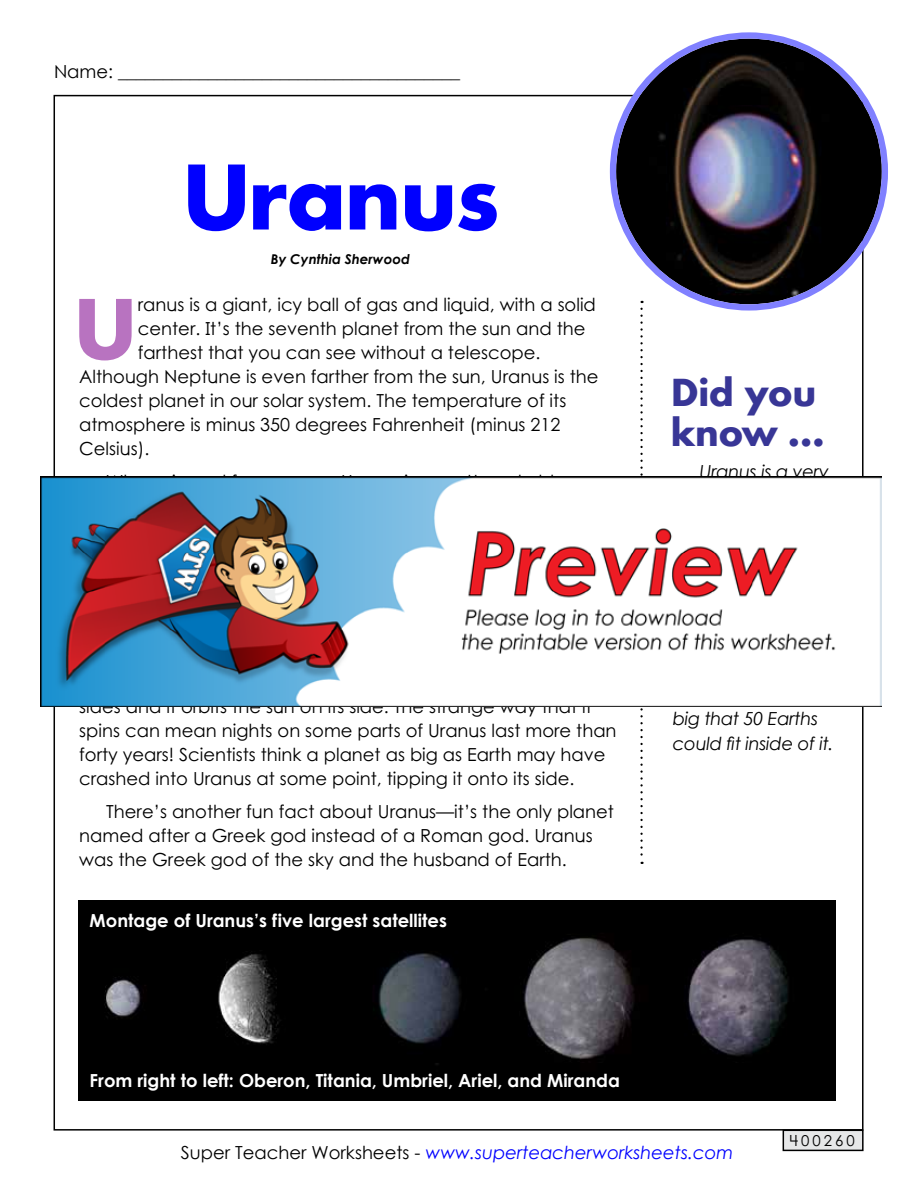
<style>
.page{position:relative;width:918px;height:1188px;background:#fff}
.page>*{position:absolute;margin:0;border:0;box-sizing:border-box;transform-origin:0 0}
.t1{font:700 97.5px "Aharoni";letter-spacing:-.02em;color:#00f}
.t2{font:700 90px "Aharoni";color:#b873c0}
.t3{font:700 40.5px/40.5px "Aharoni";letter-spacing:-.01em;color:#383696}
.t4{font:18px/24px "Century STW4";color:#000}
.t5{font:700 18px "Century STW4";color:#fff}
.t6{font:italic 18px "Century Gothic 2";color:#00f}
.t7{font:italic 18px/24.8px "Century STW4";letter-spacing:-.015em;color:#000}
.t8{font:18px "Century Gothic 2";color:#000}
.t9{font:15px "Century STW4";letter-spacing:.2em;color:#000}
.t10{font:italic 700 13.5px "Century STW3";color:#000}
.s1{font-style:normal;color:#000}
</style>
<div class="page">
<svg style="left:640px;top:309px;width:3px;height:555px"></svg>
<div style="left:783px;top:1130px;width:80px;height:20px;background:#e6e7e8"></div>
<div style="left:783px;top:1130px;width:81px;height:21px;border:2px solid #000"></div>
<img style="left:616px;top:39px;width:266px;height:265px;border-radius:133px">
<div style="left:610px;top:32px;width:278px;height:279px;border:6px solid #8080ff;border-radius:50%"></div>
<img style="left:79px;top:901px;width:756px;height:199px">
<img style="left:41px;top:477px;width:840px;height:229px">
<p class="t8" style="left:54px;top:59px;width:408px">Name: ______________________________________</p>
<h1 class="t1" style="left:181px;top:158px;width:319px">Uranus</h1>
<p class="t10" style="left:271px;top:249px;width:141px">By Cynthia Sherwood</p>
<h2 class="t2" style="left:73px;top:293px;width:66px">U</h2>
<p class="t4" style="left:138px;top:292px;width:460px">ranus is a giant, icy ball of gas and liquid, with a solid</p>
<p class="t4" style="left:138px;top:316px;width:449px">center. It’s the seventh planet from the sun and the</p>
<p class="t4" style="left:138px;top:340px;width:404px">farthest that you can see without a telescope.</p>
<p class="t4" style="left:79px;top:364px;width:521px">Although Neptune is even farther from the sun, Uranus is the</p>
<p class="t4" style="left:79px;top:388px;width:489px">coldest planet in our solar system. The temperature of its</p>
<p class="t4" style="left:79px;top:412px;width:483px">atmosphere is minus 350 degrees Fahrenheit (minus 212</p>
<p class="t4" style="left:79px;top:436px;width:72px">Celsius).</p>
<h3 class="t3" style="left:671px;top:376px;width:156px">Did you know …</h3>
<p class="t7" style="left:700px;top:459px;width:130px">Uranus is a very</p>
<p class="t4" style="left:79px;top:694px;width:539px">sides and it orbits the sun on its side. The strange way that it spins can mean nights on some parts of Uranus last more than forty years! Scientists think a planet as big as Earth may have crashed into Uranus at some point, tipping it onto its side.</p>
<p class="t4" style="left:79px;top:799px;width:536px;text-indent:27px">There’s another fun fact about Uranus—it’s the only planet named after a Greek god instead of a Roman god. Uranus was the Greek god of the sky and the husband of Earth.</p>
<p class="t5" style="left:90px;top:907px;width:359px">Montage of Uranus’s five largest satellites</p>
<p class="t7" style="left:673px;top:706px;width:162px">big that 50 Earths could fit inside of it.</p>
<p class="t5" style="left:90px;top:1067px;width:532px">From right to left: Oberon, Titania, Umbriel, Ariel, and Miranda</p>
<p class="t6" style="left:181px;top:1140px;width:554px"><span class="s1">Super Teacher Worksheets -</span> www.superteacherworksheets.com</p>
<p class="t9" style="left:790px;top:1130px;width:66px">400260</p>
</div>
